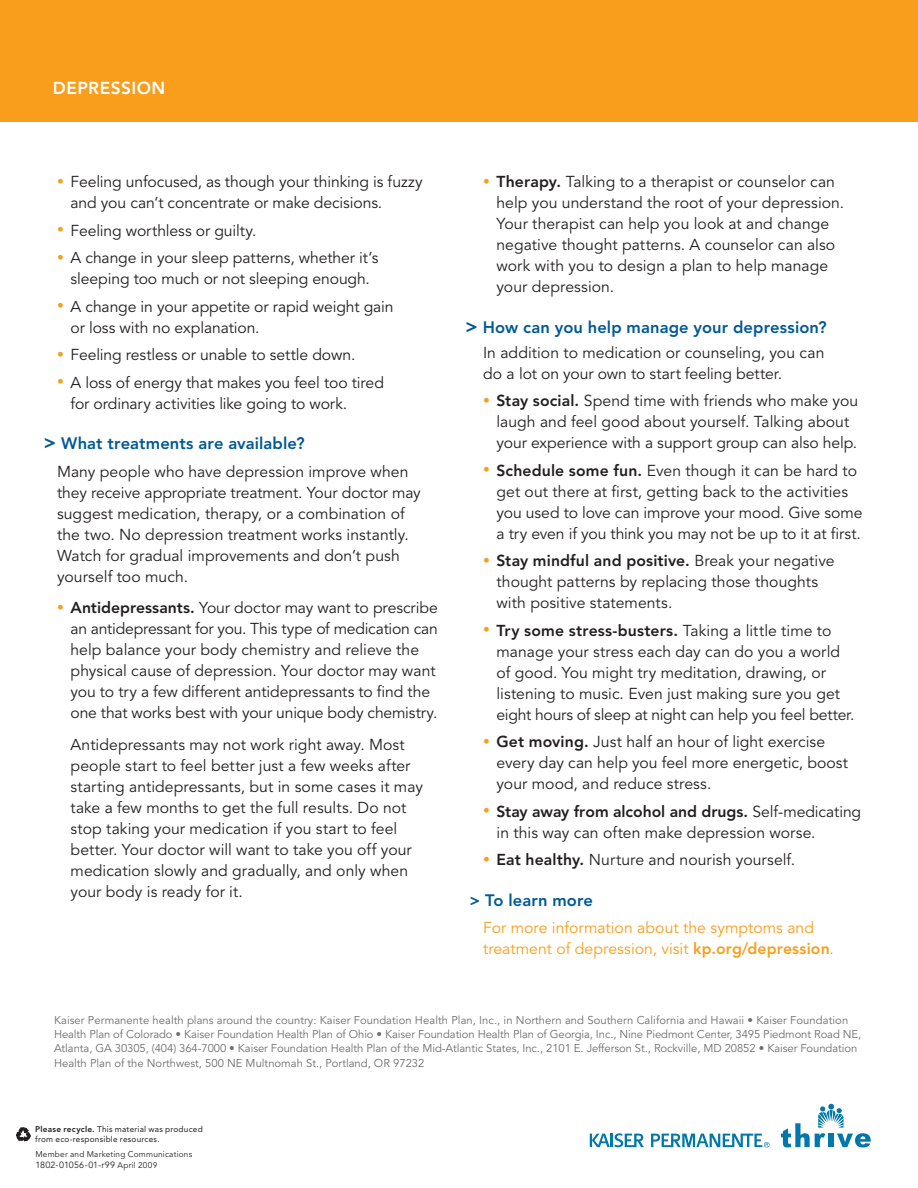
<style>
.page{position:relative;width:918px;height:1188px;background:#fff}
.page>*{position:absolute;margin:0;border:0;box-sizing:border-box;transform-origin:0 0}
.t1{font:800 17.25px "Avenir";letter-spacing:.03em;color:#fff}
.Body{font:800 16.5px "Avenir";letter-spacing:.01em;color:#005996}
.Subhead{font:800 16.5px "Avenir";letter-spacing:.005em;color:#005996}
.Body-2{font:15.75px/21px "Avenir";color:#231f20}
.URL{font:15.75px/21px "Avenir";letter-spacing:.005em;color:#f89e1c}
.Mouse_type{font:11.25px/14.2px "Avenir";letter-spacing:-.005em;color:#6c6d70}
.Subhead-2{font:9px "Avenir";letter-spacing:.015em;color:#231f20}
.t2{font:8.25px "Avenir";letter-spacing:.025em;color:#231f20}
.Subhead-3{font:8.25px "Avenir";letter-spacing:.025em;color:#231f20}
.s1{font-size:13.5px;color:#f89e1c}
.s2{font-size:19.5px}
.s3{font-weight:800}
.s4{font-size:8.25px}
</style>
<div class="page">
<svg style="left:781px;top:1104px;width:90px;height:43px"></svg>
<svg style="left:590px;top:1133px;width:54px;height:14px"></svg>
<svg style="left:651px;top:1134px;width:118px;height:14px"></svg>
<div style="left:0;top:0;width:918px;height:122px;background:#f89e1c"></div>
<svg style="left:16px;top:1128px;width:15px;height:14px"></svg>
<p class="t1" style="left:53px;top:78px;width:114px">Depression</p>
<p class="Body-2" style="left:71px;top:172px;width:354px;text-indent:-14px"><span class="s1">•</span> Feeling unfocused, as though your thinking is fuzzy and you can’t concentrate or make decisions.</p>
<p class="Body-2" style="left:57px;top:220px;width:201px"><span class="s1">•</span> Feeling worthless or guilty.</p>
<p class="Body-2" style="left:57px;top:248px;width:323px;text-align:center"><span class="s1">•</span> A change in your sleep patterns, whether it’s sleeping too much or not sleeping enough.</p>
<p class="Body-2" style="left:71px;top:296px;width:325px;text-indent:-14px"><span class="s1">•</span> A change in your appetite or rapid weight gain or loss with no explanation.</p>
<p class="Body-2" style="left:57px;top:345px;width:300px"><span class="s1">•</span> Feeling restless or unable to settle down.</p>
<p class="Body-2" style="left:71px;top:372px;width:315px;text-indent:-14px"><span class="s1">•</span> A loss of energy that makes you feel too tired for ordinary activities like going to work.</p>
<p class="Body" style="left:43px;top:434px;width:263px"><span class="s2">&gt;</span> What treatments are available?</p>
<p class="Body-2" style="left:57px;top:461px;width:365px">Many people who have depression improve when they receive appropriate treatment. Your doctor may suggest medication, therapy, or a combination of the two. No depression treatment works instantly.<br>Watch for gradual improvements and don’t push yourself too much.</p>
<p class="Body-2" style="left:71px;top:598px;width:369px;text-indent:-14px"><span class="s1">•</span> <span class="s3">Antidepressants.</span> Your doctor may want to prescribe an antidepressant for you. This type of medication can help balance your body chemistry and relieve the physical cause of depression. Your doctor may want you to try a few different antidepressants to find the one that works best with your unique body chemistry.</p>
<p class="Body-2" style="left:71px;top:735px;width:354px">Antidepressants may not work right away. Most people start to feel better just a few weeks after starting antidepressants, but in some cases it may take a few months to get the full results. Do not stop taking your medication if you start to feel better. Your doctor will want to take you off your medication slowly and gradually, and only when your body is ready for it.</p>
<p class="Body-2" style="left:497px;top:172px;width:349px;text-indent:-13px"><span class="s1">•</span> <span class="s3">Therapy.</span> Talking to a therapist or counselor can help you understand the root of your depression.<br>Your therapist can help you look at and change negative thought patterns. A counselor can also work with you to design a plan to help manage your depression.</p>
<p class="Subhead" style="left:465px;top:317px;width:363px"><span class="s2">&gt;</span> How can you help manage your depression?</p>
<p class="Body-2" style="left:483px;top:343px;width:343px">In addition to medication or counseling, you can do a lot on your own to start feeling better.</p>
<p class="Body-2" style="left:497px;top:391px;width:363px;text-indent:-14px"><span class="s1">•</span> <span class="s3">Stay social.</span> Spend time with friends who make you laugh and feel good about yourself. Talking about your experience with a support group can also help.</p>
<p class="Body-2" style="left:497px;top:460px;width:367px;text-indent:-14px"><span class="s1">•</span> <span class="s3">Schedule some fun.</span> Even though it can be hard to get out there at first, getting back to the activities you used to love can improve your mood. Give some a try even if you think you may not be up to it at first.</p>
<p class="Body-2" style="left:497px;top:551px;width:340px;text-indent:-14px"><span class="s1">•</span> <span class="s3">Stay mindful and positive.</span> Break your negative thought patterns by replacing those thoughts with positive statements.</p>
<p class="Body-2" style="left:497px;top:620px;width:359px;text-indent:-14px"><span class="s1">•</span> <span class="s3">Try some stress-busters.</span> Taking a little time to manage your stress each day can do you a world of good. You might try meditation, drawing, or listening to music. Even just making sure you get eight hours of sleep at night can help you feel better.</p>
<p class="Body-2" style="left:497px;top:732px;width:353px;text-indent:-14px"><span class="s1">•</span> <span class="s3">Get moving.</span> Just half an hour of light exercise every day can help you feel more energetic, boost your mood, and reduce stress.</p>
<p class="Body-2" style="left:497px;top:801px;width:366px;text-indent:-14px"><span class="s1">•</span> <span class="s3">Stay away from alcohol and drugs.</span> Self-medicating in this way can often make depression worse.</p>
<p class="Body-2" style="left:483px;top:850px;width:314px"><span class="s1">•</span> <span class="s3">Eat healthy.</span> Nurture and nourish yourself.</p>
<p class="Body" style="left:469px;top:890px;width:125px">&gt; To learn more</p>
<p class="URL" style="left:483px;top:918px;width:352px">For more information about the symptoms and treatment of depression, visit <span class="s3">kp.org/depression</span>.</p>
<p class="Mouse_type" style="left:54px;top:1013px;width:809px">Kaiser Permanente health plans around the country: Kaiser Foundation Health Plan, Inc., in Northern and Southern California and Hawaii • Kaiser Foundation Health Plan of Colorado • Kaiser Foundation Health Plan of Ohio • Kaiser Foundation Health Plan of Georgia, Inc., Nine Piedmont Center, 3495 Piedmont Road NE, Atlanta, GA 30305, (404) 364-7000 • Kaiser Foundation Health Plan of the Mid-Atlantic States, Inc., 2101 E. Jefferson St., Rockville, MD 20852 • Kaiser Foundation Health Plan of the Northwest, 500 NE Multnomah St., Portland, OR 97232</p>
<p class="t2" style="left:35px;top:1125px;width:169px"><span class="s3">Please recycle.</span> This material was produced</p>
<p class="t2" style="left:35px;top:1135px;width:126px">from eco-responsible resources.</p>
<p class="Subhead-3" style="left:35px;top:1150px;width:158px">Member and Marketing Communications</p>
<p class="Subhead-2" style="left:35px;top:1160px;width:123px">1802-01056-01-r99 <span class="s4">April 2009</span></p>
</div>
